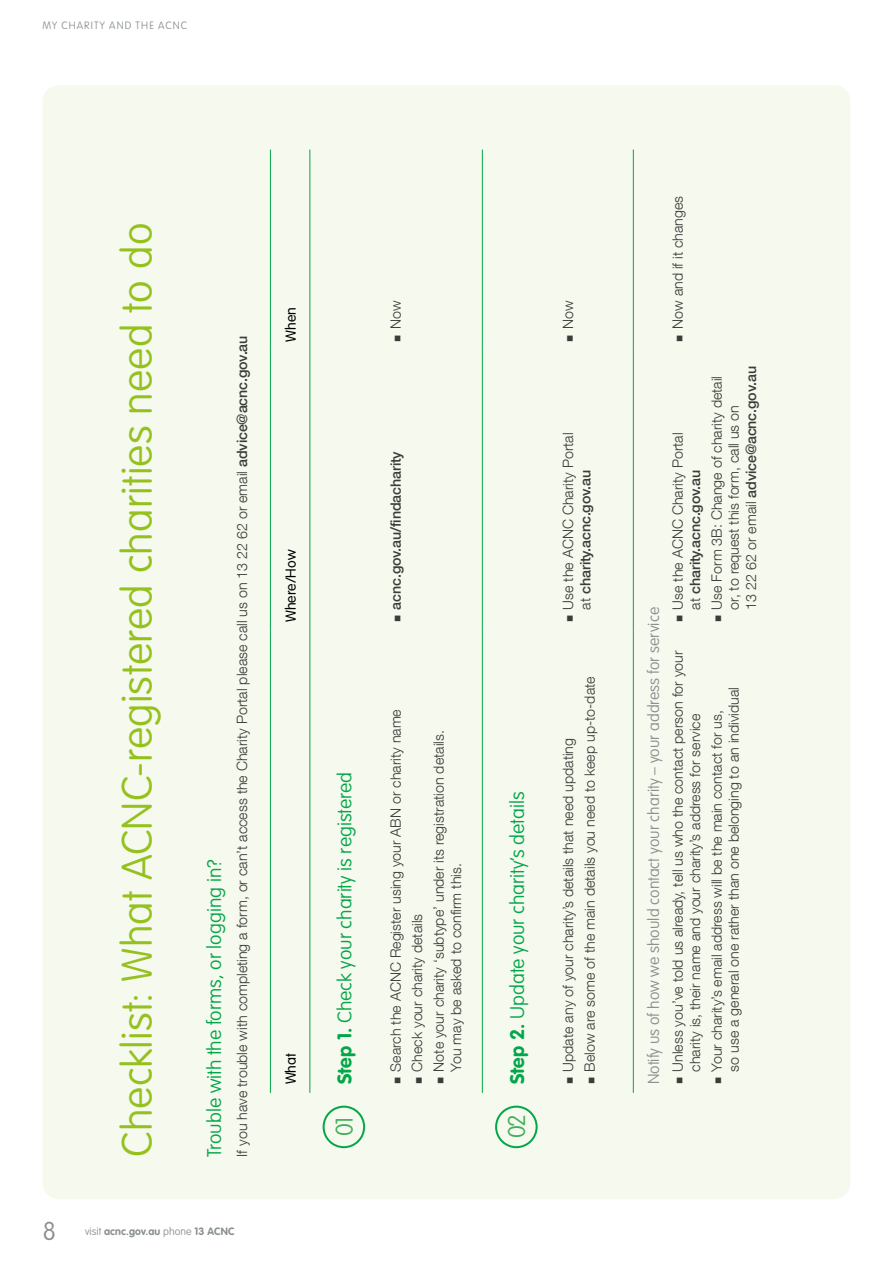
<style>
.page{position:relative;width:893px;height:1263px;background:#fff}
.page>*{position:absolute;margin:0;border:0;box-sizing:border-box;transform-origin:0 0}
.t1{font:100 42px "VAG Rounded";letter-spacing:.005em;color:#95c11f}
.t2{font:100 25.5px "VAG Rounded";color:#898f91}
.t3{font:100 24px "VAG Rounded";color:#43ae5a}
.t4{font:100 19.5px "VAG Rounded";color:#04a64a}
.t5{font:100 15.75px "VAG Rounded";color:#898f91}
.t6{font:300 14.25px/17.2px "Helvetica Neue LT Com";color:#3c3c3b}
.t7{font:500 14.25px "Helvetica Neue LT Com";letter-spacing:-.01em;color:#3c3c3b}
.t8{font:300 14.25px "VAG Rounded";color:#000}
.t9{font:700 10.5px "VAG Rounded";letter-spacing:.01em;color:#898f91}
.t10{font:100 10.5px "VAG Rounded";letter-spacing:.09em;color:#898f91}
.s1{font-weight:500}
.s2{font-weight:100}
.s3{font-family:"Arial";font-weight:700;font-size:12px}
.s4{font-weight:700}
.s5{font-size:24px;color:#43ae5a}
</style>
<div class="page">
<div style="left:43px;top:85px;width:807px;height:1114px;background:#f6f9ed;border-radius:17px"></div>
<hr style="left:482px;top:631px;width:1px;height:462px;background:#04a64a">
<hr style="left:482px;top:350px;width:1px;height:281px;background:#04a64a">
<hr style="left:482px;top:150px;width:1px;height:200px;background:#04a64a">
<hr style="left:633px;top:631px;width:1px;height:462px;background:#04a64a">
<hr style="left:633px;top:350px;width:1px;height:281px;background:#04a64a">
<hr style="left:633px;top:150px;width:1px;height:200px;background:#04a64a">
<hr style="left:270px;top:631px;width:1px;height:462px;background:#04a64a">
<hr style="left:270px;top:350px;width:1px;height:281px;background:#04a64a">
<hr style="left:270px;top:150px;width:1px;height:200px;background:#04a64a">
<hr style="left:309px;top:631px;width:1px;height:462px;background:#04a64a">
<hr style="left:309px;top:350px;width:1px;height:281px;background:#04a64a">
<hr style="left:309px;top:150px;width:1px;height:200px;background:#04a64a">
<div style="left:323px;top:1106px;width:42px;height:42px;border:2px solid #04a64a;border-radius:50%"></div>
<div style="left:495px;top:1106px;width:43px;height:42px;border:2px solid #04a64a;border-radius:50%"></div>
<p class="t10" style="left:43px;top:20px;width:22px">MY CHARITY</p>
<p class="t10" style="left:109px;top:20px;width:4px">AND</p>
<p class="t10" style="left:136px;top:20px;width:3px">THE</p>
<p class="t10" style="left:158px;top:20px;width:30px">ACNC</p>
<h1 class="t1" style="left:113px;top:1157px;width:935px;rotate:-90deg">CHECKLIST: WHAT ACNC-REGISTERED CHARITIES NEED TO DO</h1>
<h3 class="t4" style="left:203px;top:1157px;width:299px;rotate:-90deg">TROUBLE WITH THE FORMS, OR LOGGING IN?</h3>
<p class="t6" style="left:233px;top:1157px;width:823px;rotate:-90deg">If you have trouble with completing a form, or can’t access the Charity Portal please call us on 13 22 62 or email <span class="s1">advice@acnc.gov.au</span></p>
<h2 class="t2" style="left:43px;top:1217px;width:15px">8</h2>
<p class="t9" style="left:85px;top:1225px;width:151px"><span class="s2">VISIT</span> acnc.gov.au <span class="s2">PHONE</span> 13 ACNC</p>
<p class="t8" style="left:283px;top:342px;width:36px;rotate:-90deg">When</p>
<p class="t8" style="left:283px;top:622px;width:74px;rotate:-90deg">Where/How</p>
<p class="t8" style="left:283px;top:1084px;width:33px;rotate:-90deg">What</p>
<p class="t6" style="left:387px;top:342px;width:43px;rotate:-90deg"><span class="s3">■</span> Now</p>
<p class="t7" style="left:387px;top:622px;width:173px;rotate:-90deg"><span class="s3">■</span> acnc.gov.au/findacharity</p>
<h3 class="t4" style="left:334px;top:1084px;width:314px;rotate:-90deg"><span class="s4">Step 1.</span> CHECK YOUR CHARITY IS REGISTERED</h3>
<h3 class="t3" style="left:331px;top:1136px;width:21px;rotate:-90deg">01</h3>
<p class="t6" style="left:387px;top:1084px;width:377px;rotate:-90deg"><span class="s3">■</span> Search the ACNC Register using your ABN or charity name</p>
<p class="t6" style="left:408px;top:1084px;width:172px;rotate:-90deg"><span class="s3">■</span> Check your charity details</p>
<p class="t6" style="left:430px;top:1071px;width:343px;text-indent:-13px;rotate:-90deg"><span class="s3">■</span> Note your charity ‘subtype’ under its registration details.<br>You may be asked to confirm this.</p>
<p class="t6" style="left:559px;top:342px;width:43px;rotate:-90deg"><span class="s3">■</span> Now</p>
<h3 class="t4" style="left:506px;top:1138px;width:348px;rotate:-90deg"><span class="s5">02</span> <span class="s4">Step 2.</span> UPDATE YOUR CHARITY’S DETAILS</h3>
<p class="t6" style="left:559px;top:609px;width:178px;text-indent:-13px;rotate:-90deg"><span class="s3">■</span> Use the ACNC Charity Portal at <span class="s1">charity.acnc.gov.au</span></p>
<p class="t6" style="left:559px;top:1084px;width:348px;rotate:-90deg"><span class="s3">■</span> Update any of your charity’s details that need updating</p>
<p class="t6" style="left:581px;top:1084px;width:409px;rotate:-90deg"><span class="s3">■</span> Below are some of the main details you need to keep up-to-date</p>
<p class="t6" style="left:669px;top:342px;width:147px;rotate:-90deg"><span class="s3">■</span> Now and if it changes</p>
<p class="t5" style="left:645px;top:1084px;width:479px;rotate:-90deg">NOTIFY US OF HOW WE SHOULD CONTACT YOUR CHARITY – YOUR ADDRESS FOR SERVICE</p>
<p class="t6" style="left:669px;top:609px;width:178px;text-indent:-13px;rotate:-90deg"><span class="s3">■</span> Use the ACNC Charity Portal at <span class="s1">charity.acnc.gov.au</span></p>
<p class="t6" style="left:708px;top:609px;width:245px;text-indent:-13px;rotate:-90deg"><span class="s3">■</span> Use Form 3B: Change of charity detail or, to request this form, call us on<br>13 22 62 or email <span class="s1">advice@acnc.gov.au</span></p>
<p class="t6" style="left:669px;top:1071px;width:423px;text-indent:-13px;rotate:-90deg"><span class="s3">■</span> Unless you’ve told us already, tell us who the contact person for your charity is, their name and your charity’s address for service</p>
<p class="t6" style="left:708px;top:1071px;width:386px;text-indent:-13px;rotate:-90deg"><span class="s3">■</span> Your charity’s email address will be the main contact for us,<br>so use a general one rather than one belonging to an individual</p>
</div>
